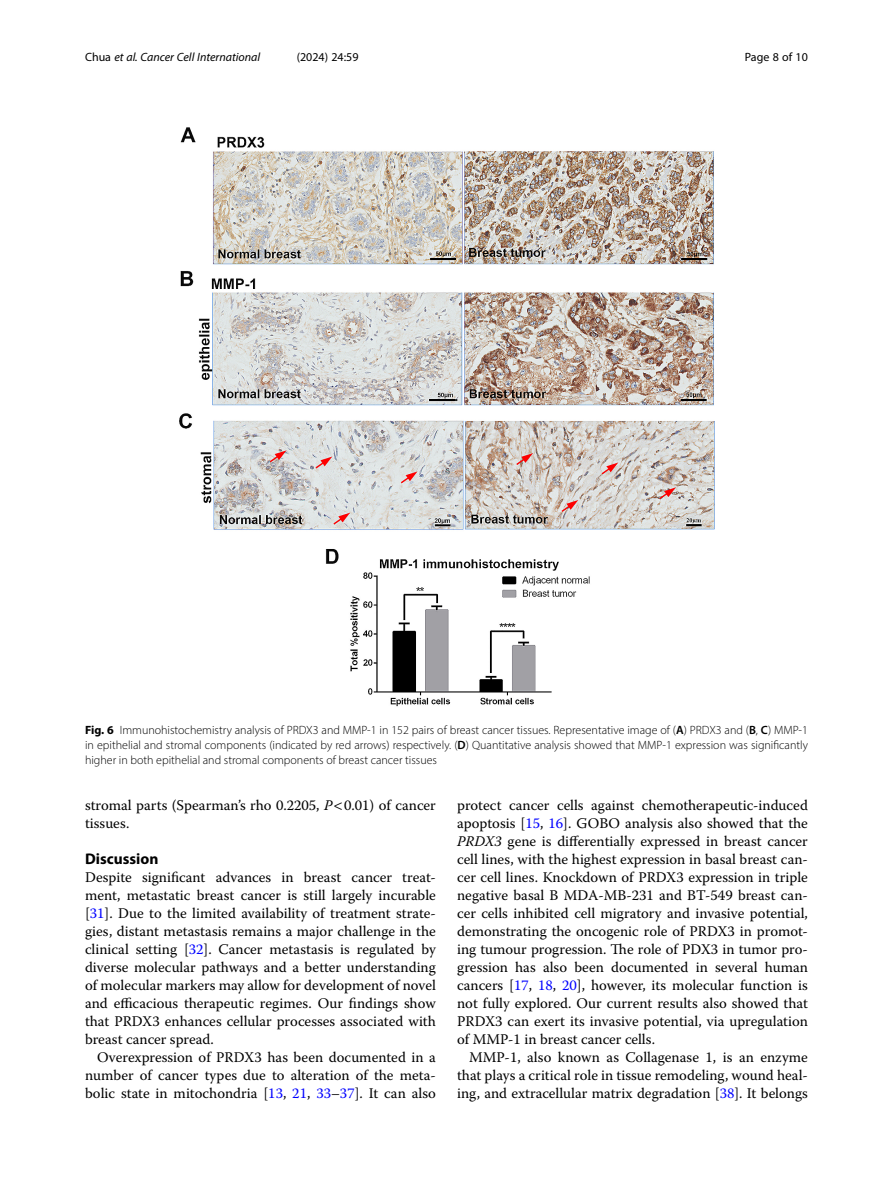
<style>
.page{position:relative;width:893px;height:1191px;background:#fff}
.page>*{position:absolute;margin:0;border:0;box-sizing:border-box;transform-origin:0 0}
.Head_1{font:700 15.45px "Myriad Pro";color:#000}
.Body_Text_Indent{font:14.7px/18px "Warnock Pro";color:#000;text-align:justify}
.Body_Text{font:14.7px/18px "Warnock Pro";color:#000}
.Figure_Caption{font:300 12px/15px "Myriad Pro";color:#000;text-align:justify}
.t1{font:italic 12px "Myriad Pro";color:#000}
.t2{font:12px "Myriad Pro";color:#000}
.s1{font-style:normal}
.s2{font-weight:700}
.s3{font-weight:600}
.s4{font-style:italic}
.s5{color:#00f}
</style>
<div class="page">
<img style="left:179px;top:127px;width:535px;height:580px">
<p class="t1" style="left:85px;top:50px;width:177px"><span class="s1">Chua</span> et al. Cancer Cell International</p>
<p class="t2" style="left:297px;top:50px;width:63px">(2024) 24:59</p>
<p class="t2" style="left:745px;top:50px;width:65px">Page 8 of 10</p>
<p class="Figure_Caption" style="left:85px;top:722px;width:724px"><span class="s2">Fig. 6</span> Immunohistochemistry analysis of PRDX3 and MMP-1 in 152 pairs of breast cancer tissues. Representative image of (<span class="s3">A</span>) PRDX3 and (<span class="s3">B</span>, <span class="s3">C</span>) MMP-1 in epithelial and stromal components (indicated by red arrows) respectively. (<span class="s3">D</span>) Quantitative analysis showed that MMP-1 expression was significantly higher in both epithelial and stromal components of breast cancer tissues</p>
<p class="Body_Text" style="left:85px;top:796px;width:352px">stromal parts (Spearman’s rho 0.2205, <span class="s4">P</span> 0.01) of cancer tissues.</p>
<p class="Head_1" style="left:85px;top:849px;width:75px">Discussion</p>
<p class="Body_Text" style="left:85px;top:868px;width:352px;text-align:justify">Despite significant advances in breast cancer treat&shy;ment, metastatic breast cancer is still largely incurable [<span class="s5">31</span>]. Due to the limited availability of treatment strate&shy;gies, distant metastasis remains a major challenge in the clinical setting [<span class="s5">32</span>]. Cancer metastasis is regulated by diverse molecular pathways and a better understanding of molecular markers may allow for development of novel and efficacious therapeutic regimes. Our findings show that PRDX3 enhances cellular processes associated with breast cancer spread.</p>
<p class="Body_Text_Indent" style="left:85px;top:1048px;width:352px;text-indent:12px">Overexpression of PRDX3 has been documented in a number of cancer types due to alteration of the meta&shy;bolic state in mitochondria [<span class="s5">13</span>, <span class="s5">21</span>, <span class="s5">33</span>–<span class="s5">37</span>]. It can also</p>
<p class="Body_Text_Indent" style="left:457px;top:796px;width:352px">protect cancer cells against chemotherapeutic-induced apoptosis [<span class="s5">15</span>, <span class="s5">16</span>]. GOBO analysis also showed that the <span class="s4">PRDX3</span> gene is differentially expressed in breast cancer cell lines, with the highest expression in basal breast can&shy;cer cell lines. Knockdown of PRDX3 expression in triple negative basal B MDA-MB-231 and BT-549 breast can&shy;cer cells inhibited cell migratory and invasive potential, demonstrating the oncogenic role of PRDX3 in promot&shy;ing tumour progression. The role of PDX3 in tumor pro&shy;gression has also been documented in several human cancers [<span class="s5">17</span>, <span class="s5">18</span>, <span class="s5">20</span>], however, its molecular function is not fully explored. Our current results also showed that PRDX3 can exert its invasive potential, via upregulation of MMP-1 in breast cancer cells.</p>
<p class="Body_Text_Indent" style="left:457px;top:1048px;width:352px;text-indent:12px">MMP-1, also known as Collagenase 1, is an enzyme that plays a critical role in tissue remodeling, wound heal&shy;ing, and extracellular matrix degradation [<span class="s5">38</span>]. It belongs</p>
</div>
